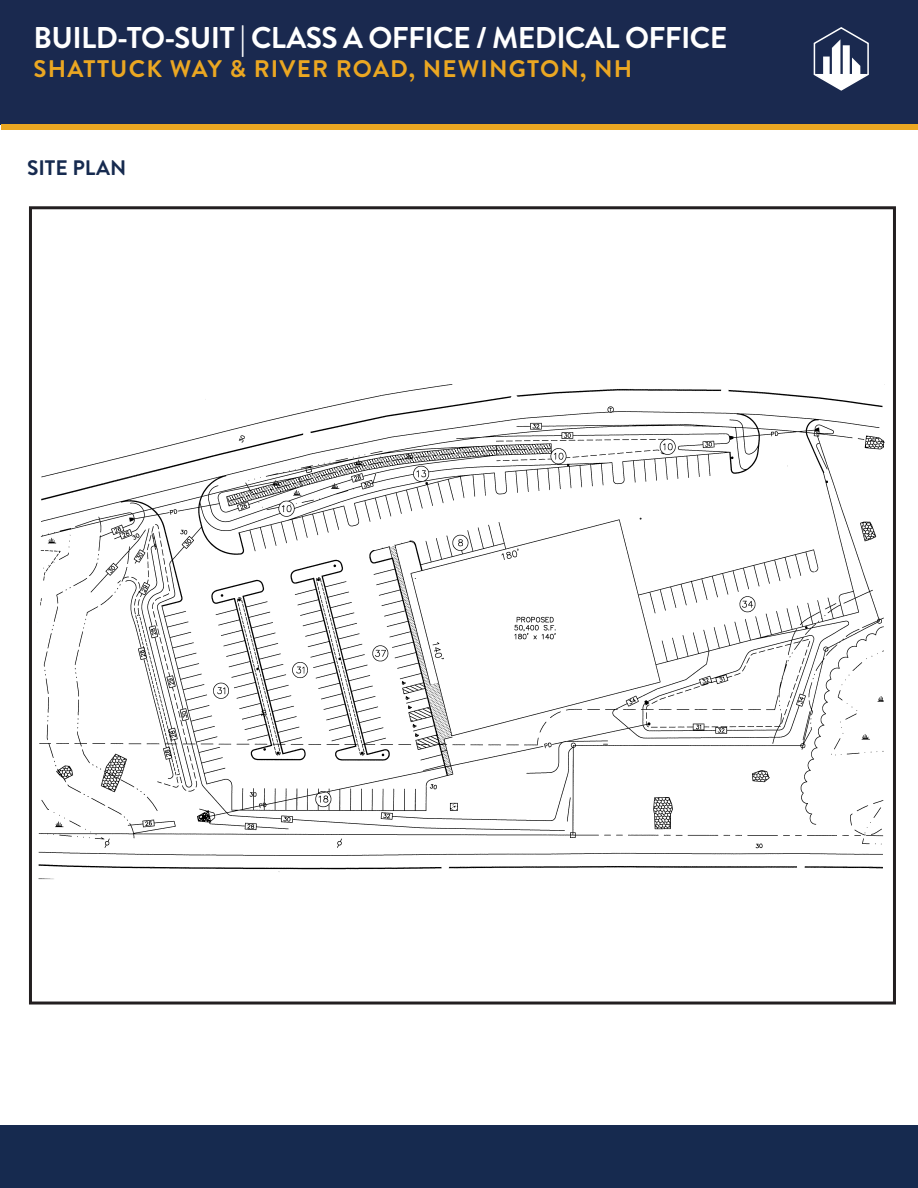
<style>
.page{position:relative;width:918px;height:1188px;background:#fff}
.page>*{position:absolute;margin:0;border:0;box-sizing:border-box;transform-origin:0 0}
.t1{font:700 30px "Brandon Grotesque";letter-spacing:-.02em;color:#fff}
.t2{font:700 24px "Brandon Grotesque";letter-spacing:.05em;color:#eba722}
.t3{font:700 21px "Brandon Grotesque";color:#162a4f}
</style>
<div class="page">
<div style="left:0;top:0;width:918px;height:124px;background:#1a294f"></div>
<svg style="left:814px;top:27px;width:55px;height:64px"></svg>
<div style="left:1px;top:124px;width:917px;height:6px;background:#eba722"></div>
<div style="left:0;top:1125px;width:918px;height:63px;background:#162a4f"></div>
<img style="left:38px;top:384px;width:847px;height:496px">
<p class="t1" style="left:33px;top:17px;width:695px">BUILD-TO-SUIT | CLASS A OFFICE / MEDICAL OFFICE</p>
<p class="t2" style="left:33px;top:52px;width:600px">SHATTUCK WAY &amp; RIVER ROAD, NEWINGTON, NH</p>
<p class="t3" style="left:27px;top:153px;width:101px">SITE PLAN</p>
</div>
